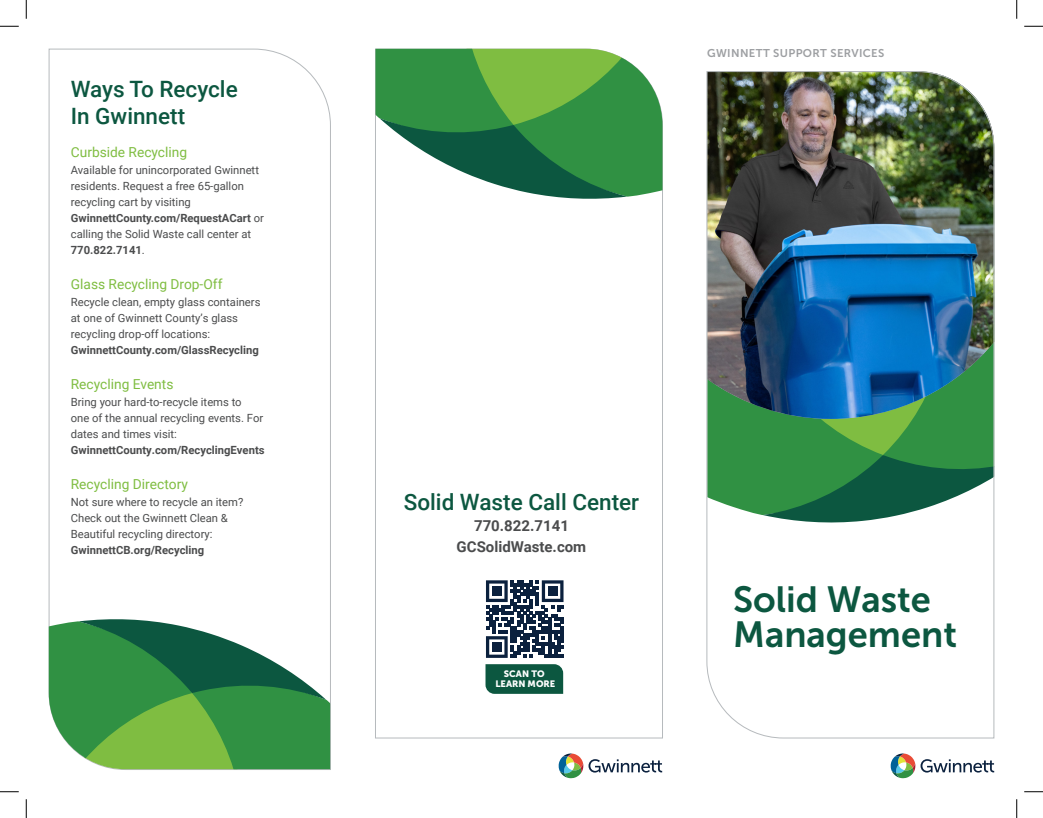
<style>
.page{position:relative;width:1043px;height:818px;background:#fff}
.page>*{position:absolute;margin:0;border:0;box-sizing:border-box;transform-origin:0 0}
.t1{font:36.25px/35px "Museo Sans 700";color:#0c5740}
.t2{font:500 22.5px/27px "Roboto";color:#0c5740}
.t3{font:700 15px "Roboto";color:#4b4c4d}
.t4{font:13.75px "Roboto";color:#7fbd41}
.t5{font:11.25px/16px "Roboto";color:#4b4c4d}
.t6{font:11.25px "Museo Sans 700";letter-spacing:.03em;color:#9d9fa2}
.t7{font:9.25px "Museo Sans 900";color:#fff}
.s1{font-weight:700}
</style>
<div class="page">
<img style="left:706px;top:71px;width:288px;height:667px">
<svg style="left:48px;top:48px;width:283px;height:722px"></svg>
<svg style="left:375px;top:48px;width:288px;height:690px"></svg>
<svg style="left:49px;top:617px;width:281px;height:152px"></svg>
<svg style="left:375px;top:49px;width:287px;height:151px"></svg>
<div style="left:485px;top:664px;width:78px;height:29px;background:#0c5740"></div>
<svg style="left:486px;top:580px;width:77px;height:78px"></svg>
<div style="left:492px;top:586px;width:9px;height:9px;background:#0b213e"></div>
<div style="left:548px;top:586px;width:9px;height:9px;background:#0b213e"></div>
<div style="left:492px;top:642px;width:9px;height:9px;background:#0b213e"></div>
<svg style="left:890px;top:753px;width:104px;height:25px"></svg>
<svg style="left:558px;top:753px;width:104px;height:25px"></svg>
<svg style="left:0;top:25px;width:19px;height:2px"></svg>
<svg style="left:1024px;top:25px;width:18px;height:2px"></svg>
<svg style="left:0;top:791px;width:19px;height:1px"></svg>
<svg style="left:1024px;top:791px;width:18px;height:1px"></svg>
<svg style="left:25px;top:0;width:2px;height:19px"></svg>
<svg style="left:25px;top:799px;width:2px;height:19px"></svg>
<svg style="left:1016px;top:0;width:1px;height:19px"></svg>
<svg style="left:1016px;top:799px;width:1px;height:19px"></svg>
<p class="t2" style="left:71px;top:75px;width:168px">Ways To Recycle<br>In Gwinnett</p>
<p class="t4" style="left:71px;top:142px;width:118px">Curbside Recycling</p>
<p class="t5" style="left:71px;top:161px;width:195px">Available for unincorporated Gwinnett residents. Request a free 65-gallon recycling cart by visiting<br><span class="s1">GwinnettCounty.com/RequestACart</span> or calling the Solid Waste call center at<br><span class="s1">770.822.7141</span>.</p>
<p class="t4" style="left:71px;top:274px;width:153px">Glass Recycling Drop-Off</p>
<p class="t5" style="left:71px;top:293px;width:191px">Recycle clean, empty glass containers at one of Gwinnett County’s glass recycling drop-off locations:<br><span class="s1">GwinnettCounty.com/GlassRecycling</span></p>
<p class="t4" style="left:71px;top:374px;width:104px">Recycling Events</p>
<p class="t5" style="left:71px;top:394px;width:195px">Bring your hard-to-recycle items to<br>one of the annual recycling events. For dates and times visit:<br><span class="s1">GwinnettCounty.com/RecyclingEvents</span></p>
<p class="t4" style="left:71px;top:474px;width:119px">Recycling Directory</p>
<p class="t5" style="left:71px;top:494px;width:174px">Not sure where to recycle an item?<br>Check out the Gwinnett Clean &amp;<br>Beautiful recycling directory:<br><span class="s1">GwinnettCB.org/Recycling</span></p>
<p class="t2" style="left:404px;top:487px;width:237px">Solid Waste Call Center</p>
<p class="t3" style="left:474px;top:515px;width:96px">770.822.7141</p>
<p class="t3" style="left:456px;top:536px;width:131px">GCSolidWaste.com</p>
<p class="t7" style="left:504px;top:668px;width:42px">SCAN TO</p>
<p class="t7" style="left:495px;top:678px;width:61px">LEARN MORE</p>
<p class="t6" style="left:707px;top:47px;width:179px">GWINNETT SUPPORT SERVICES</p>
<p class="t1" style="left:733px;top:581px;width:225px">Solid Waste<br>Management</p>
</div>
